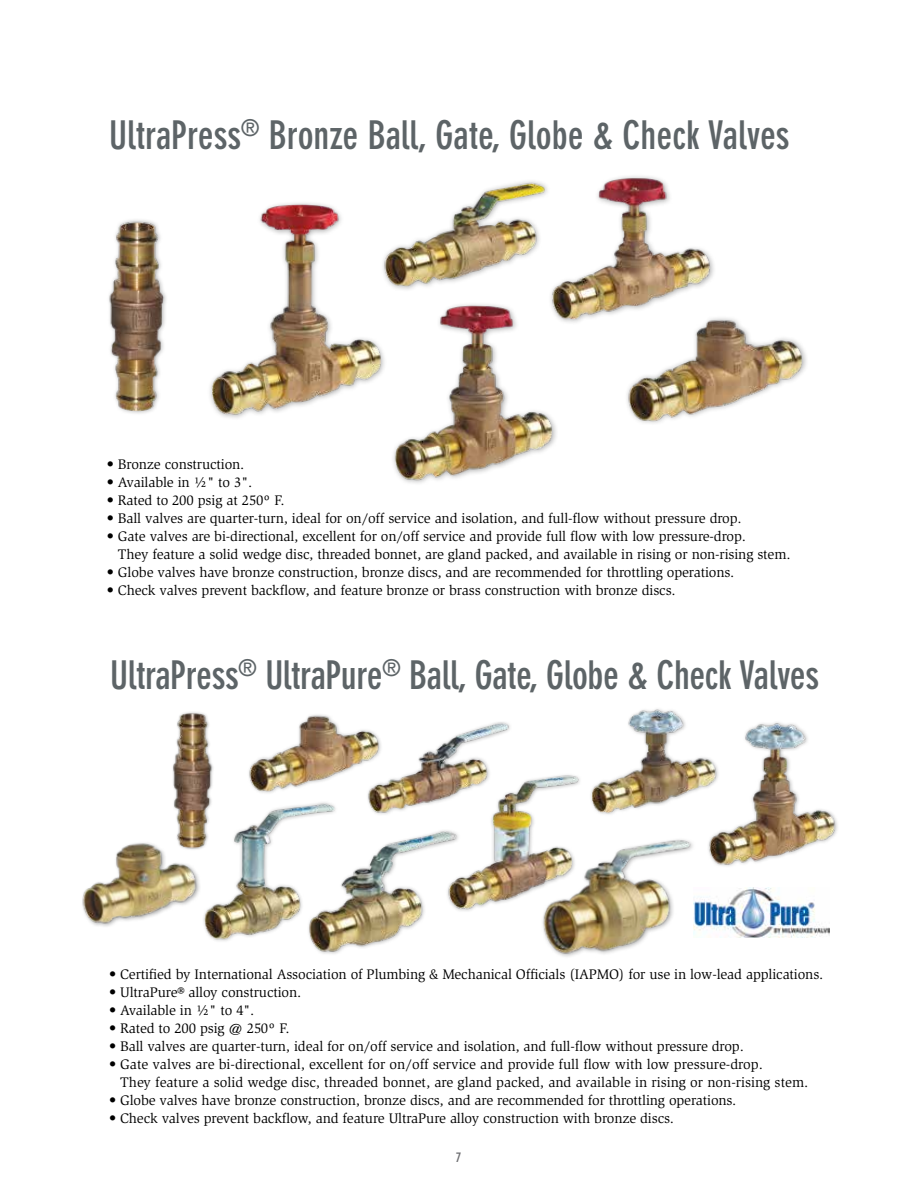
<style>
.page{position:relative;width:918px;height:1188px;background:#fff}
.page>*{position:absolute;margin:0;border:0;box-sizing:border-box;transform-origin:0 0}
.t1{font:700 condensed 39px "DIN Neuzeit Grotesk";letter-spacing:-.01em;color:#5d6467}
.t2{font:14.25px/18px "Slimbach";letter-spacing:-.01em;color:#000}
.t3{font:700 condensed 13.5px "DIN Neuzeit Grotesk";color:#6d6e71}
</style>
<div class="page">
<img style="left:627px;top:325px;width:180px;height:98px">
<img style="left:395px;top:181px;width:151px;height:109px">
<img style="left:546px;top:176px;width:194px;height:156px">
<img style="left:393px;top:292px;width:185px;height:192px">
<img style="left:211px;top:203px;width:184px;height:214px">
<img style="left:319px;top:835px;width:108px;height:119px">
<img style="left:82px;top:844px;width:99px;height:83px">
<img style="left:369px;top:722px;width:141px;height:93px">
<img style="left:249px;top:714px;width:143px;height:90px">
<img style="left:427px;top:765px;width:140px;height:146px">
<img style="left:181px;top:791px;width:172px;height:160px">
<img style="left:567px;top:709px;width:134px;height:106px">
<img style="left:519px;top:831px;width:174px;height:126px">
<img style="left:109px;top:220px;width:102px;height:194px">
<img style="left:133px;top:712px;width:112px;height:144px">
<img style="left:701px;top:722px;width:137px;height:144px">
<div style="left:689px;top:879px;width:157px;height:74px;background:#fff"></div>
<img style="left:694px;top:887px;width:136px;height:51px">
<h1 class="t1" style="left:109px;top:112px;width:682px">UltraPress<sup>®</sup> Bronze Ball, Gate, Globe &amp; Check Valves</h1>
<p class="t2" style="left:107px;top:455px;width:139px">• Bronze construction.</p>
<p class="t2" style="left:107px;top:473px;width:147px">• Available in ½" to 3".</p>
<p class="t2" style="left:107px;top:491px;width:179px">• Rated to 200 psig at 250º F.</p>
<p class="t2" style="left:107px;top:509px;width:636px">• Ball valves are quarter-turn, ideal for on/off service and isolation, and full-flow without pressure drop.</p>
<p class="t2" style="left:118px;top:527px;width:674px;text-indent:-11px">• Gate valves are bi-directional, excellent for on/off service and provide full flow with low pressure-drop.<br>They feature a solid wedge disc, threaded bonnet, are gland packed, and available in rising or non-rising stem.</p>
<p class="t2" style="left:107px;top:563px;width:629px">• Globe valves have bronze construction, bronze discs, and are recommended for throttling operations.</p>
<p class="t2" style="left:107px;top:581px;width:570px">• Check valves prevent backflow, and feature bronze or brass construction with bronze discs.</p>
<h1 class="t1" style="left:110px;top:652px;width:711px">UltraPress<sup>®</sup> UltraPure<sup>®</sup> Ball, Gate, Globe &amp; Check Valves</h1>
<p class="t2" style="left:109px;top:966px;width:716px">• Certified by International Association of Plumbing &amp; Mechanical Officials (IAPMO) for use in low-lead applications.</p>
<p class="t2" style="left:109px;top:984px;width:194px">• UltraPure® alloy construction.</p>
<p class="t2" style="left:109px;top:1002px;width:147px">• Available in ½" to 4".</p>
<p class="t2" style="left:109px;top:1020px;width:182px">• Rated to 200 psig @ 250º F.</p>
<p class="t2" style="left:109px;top:1038px;width:636px">• Ball valves are quarter-turn, ideal for on/off service and isolation, and full-flow without pressure drop.</p>
<p class="t2" style="left:120px;top:1056px;width:690px;text-indent:-11px">• Gate valves are bi-directional, excellent for on/off service and provide full flow with low pressure-drop.<br>They feature a solid wedge disc, threaded bonnet, are gland packed, and available in rising or non-rising stem.</p>
<p class="t2" style="left:109px;top:1092px;width:629px">• Globe valves have bronze construction, bronze discs, and are recommended for throttling operations.</p>
<p class="t2" style="left:109px;top:1110px;width:566px">• Check valves prevent backflow, and feature UltraPure alloy construction with bronze discs.</p>
<p class="t3" style="left:456px;top:1149px;width:7px">7</p>
</div>
